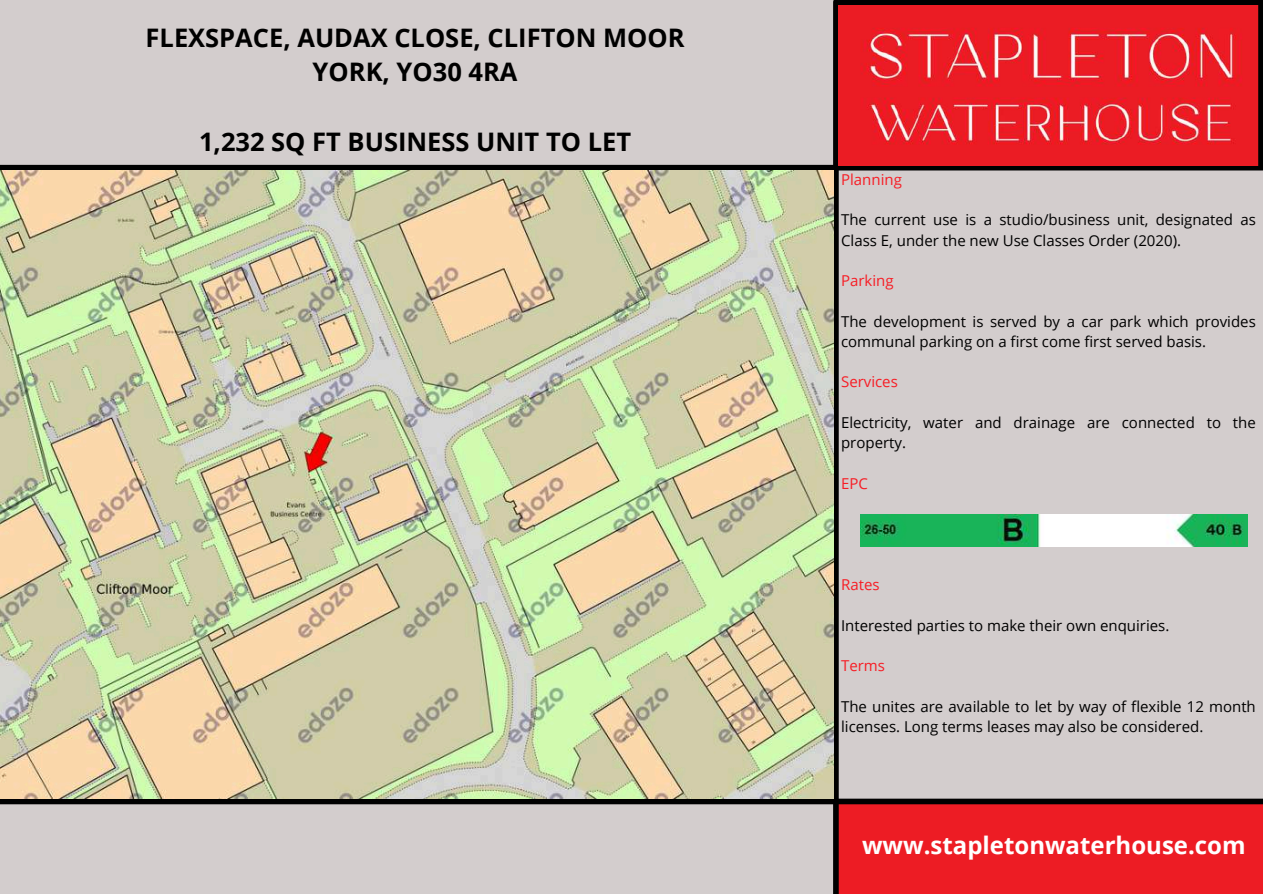
<style>
.page{position:relative;width:1263px;height:894px;background:#fff}
.page>*{position:absolute;margin:0;border:0;box-sizing:border-box;transform-origin:0 0}
.t1{font:700 25.5px/34.8px "Open Sans";color:#000;text-align:center}
.t2{font:700 24px "Open Sans";color:#fff}
.t3{font:15px/20.2px "Open Sans";color:#000}
.t4{font:15px "Open Sans";color:#f71d25}
</style>
<div class="page">
<div style="left:0;top:0;width:839px;height:168px;background:#d3cdcd"></div>
<div style="left:845px;top:125px;width:418px;height:673px;background:#d3cdcd"></div>
<div style="left:0;top:753px;width:845px;height:140px;background:#d3cdcd"></div>
<div style="left:836px;top:804px;width:427px;height:89px;background:#ed1c24"></div>
<div style="left:0;top:165px;width:1263px;height:5px;background:#000"></div>
<div style="left:0;top:798px;width:1263px;height:6px;background:#000"></div>
<div style="left:833px;top:2px;width:6px;height:891px;background:#000"></div>
<div style="left:839px;top:0;width:424px;height:6px;background:#000"></div>
<img style="left:839px;top:6px;width:419px;height:159px">
<div style="left:1258px;top:2px;width:5px;height:165px;background:#000"></div>
<img style="left:0;top:170px;width:834px;height:628px">
<img style="left:860px;top:514px;width:387px;height:32px">
<h1 class="t1" style="left:146px;top:19px;width:540px">FLEXSPACE, AUDAX CLOSE, CLIFTON MOOR<br>YORK, YO30 4RA</h1>
<h1 class="t1" style="left:199px;top:124px;width:433px">1,232 SQ FT BUSINESS UNIT TO LET</h1>
<p class="t4" style="left:841px;top:169px;width:62px">Planning</p>
<p class="t3" style="left:841px;top:209px;width:416px">The current use is a studio/business unit, designated as<br>Class E, under the new Use Classes Order (2020).</p>
<p class="t4" style="left:841px;top:270px;width:54px">Parking</p>
<p class="t3" style="left:841px;top:310px;width:416px">The development is served by a car park which provides communal parking on a first come first served basis.</p>
<p class="t4" style="left:841px;top:371px;width:58px">Services</p>
<p class="t3" style="left:841px;top:412px;width:416px">Electricity, water and drainage are connected to the property.</p>
<p class="t4" style="left:841px;top:472px;width:28px">EPC</p>
<p class="t4" style="left:841px;top:574px;width:40px">Rates</p>
<p class="t3" style="left:841px;top:614px;width:330px">Interested parties to make their own enquiries.</p>
<p class="t4" style="left:841px;top:655px;width:45px">Terms</p>
<p class="t3" style="left:841px;top:695px;width:416px">The unites are available to let by way of flexible 12 month licenses. Long terms leases may also be considered.</p>
<h2 class="t2" style="left:862px;top:828px;width:385px">www.stapletonwaterhouse.com</h2>
</div>
